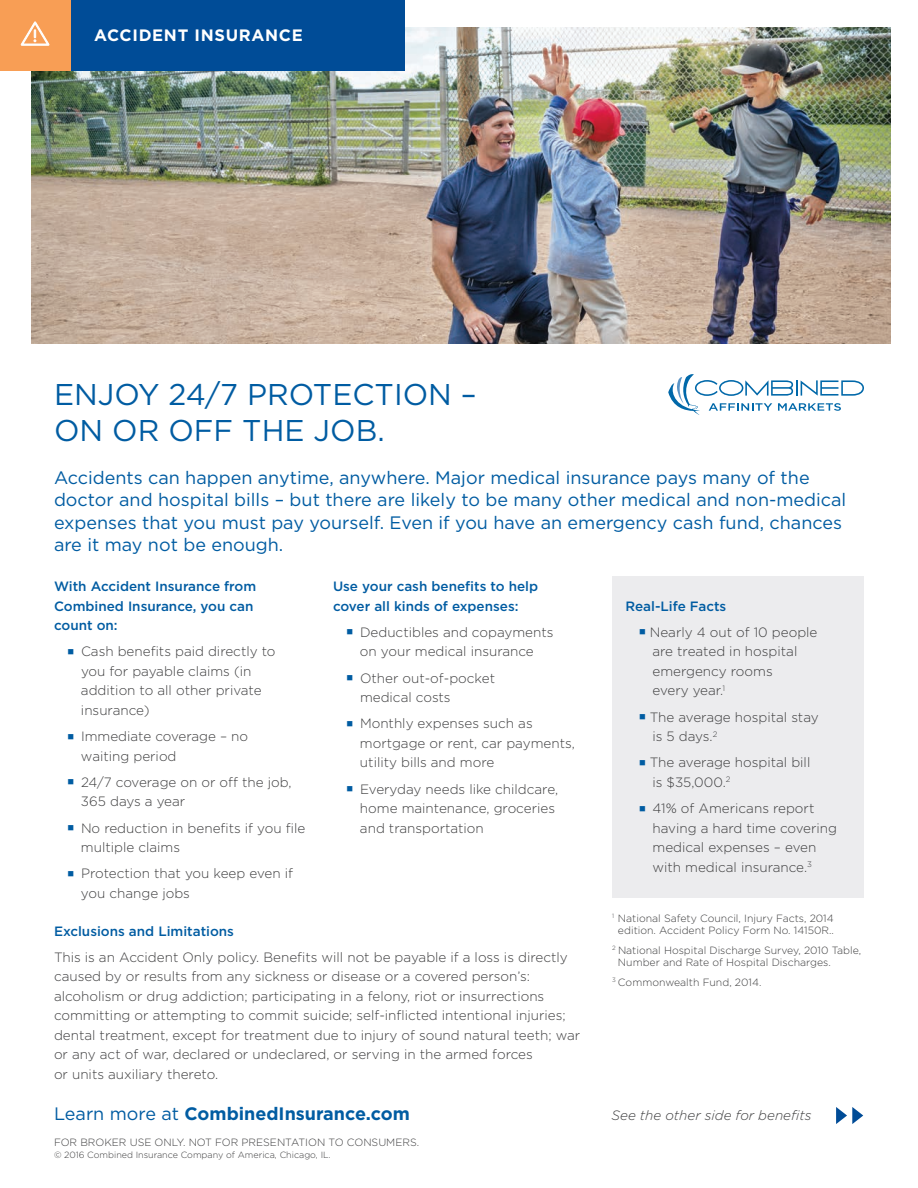
<style>
.page{position:relative;width:918px;height:1188px;background:#fff}
.page>*{position:absolute;margin:0;border:0;box-sizing:border-box;transform-origin:0 0}
.t1{font:30px/36px "Gotham";color:#005ca2}
.t2{font:18px/22.5px "Gotham";color:#005ca2}
.t3{font:700 18px "Gotham";color:#005ca2}
.t4{font:700 16.5px "Gotham";letter-spacing:.04em;color:#fff}
.t5{font:300 13.5px/19.5px "Gotham";color:#3e3e3f}
.t6{font:500 13.5px/19.5px "Gotham";color:#005ca2}
.t7{font:italic 300 13.5px "Gotham";color:#3e3e3f}
.t8{font:300 10.5px/12.6px "Gotham";color:#3e3e3f;text-align:center}
.t9{font:300 9px "Gotham";color:#3e3e3f}
.s1{color:#005ca2}
.s2{font-weight:400}
</style>
<div class="page">
<div style="left:612px;top:577px;width:252px;height:321px;background:#ececee"></div>
<img style="left:31px;top:27px;width:860px;height:316px">
<div style="left:0;top:0;width:405px;height:70px;background:#004c97"></div>
<svg style="left:668px;top:374px;width:196px;height:41px"></svg>
<svg style="left:836px;top:1107px;width:27px;height:17px"></svg>
<div style="left:0;top:0;width:70px;height:70px;background:#f89e55"></div>
<svg style="left:20px;top:21px;width:30px;height:25px"></svg>
<p class="t4" style="left:94px;top:25px;width:210px">ACCIDENT INSURANCE</p>
<h1 class="t1" style="left:54px;top:376px;width:424px">ENJOY 24/7 PROTECTION –<br>ON OR OFF THE JOB.</h1>
<p class="t2" style="left:54px;top:466px;width:794px">Accidents can happen anytime, anywhere. Major medical insurance pays many of the doctor and hospital bills – but there are likely to be many other medical and non-medical expenses that you must pay yourself. Even if you have an emergency cash fund, chances are it may not be enough.</p>
<p class="t6" style="left:54px;top:576px;width:204px">With Accident Insurance from<br>Combined Insurance, you can count on:</p>
<p class="t5" style="left:81px;top:642px;width:196px;text-indent:-13px"><span class="s1">■</span> Cash benefits paid directly to you for payable claims (in addition to all other private insurance)</p>
<p class="t5" style="left:81px;top:726px;width:169px;text-indent:-13px"><span class="s1">■</span> Immediate coverage – no waiting period</p>
<p class="t5" style="left:81px;top:772px;width:212px;text-indent:-13px"><span class="s1">■</span> 24/7 coverage on or off the job,<br>365 days a year</p>
<p class="t5" style="left:81px;top:818px;width:226px;text-indent:-13px"><span class="s1">■</span> No reduction in benefits if you file multiple claims</p>
<p class="t5" style="left:81px;top:864px;width:213px;text-indent:-13px"><span class="s1">■</span> Protection that you keep even if you change jobs</p>
<p class="t6" style="left:333px;top:576px;width:207px">Use your cash benefits to help cover all kinds of expenses:</p>
<p class="t5" style="left:346px;top:622px;width:209px;text-align:center"><span class="s1">■</span> Deductibles and copayments on your medical insurance</p>
<p class="t5" style="left:360px;top:668px;width:137px;text-indent:-14px"><span class="s1">■</span> Other out-of-pocket medical costs</p>
<p class="t5" style="left:360px;top:714px;width:216px;text-indent:-13px"><span class="s1">■</span> Monthly expenses such as mortgage or rent, car payments, utility bills and more</p>
<p class="t5" style="left:360px;top:779px;width:200px;text-indent:-13px"><span class="s1">■</span> Everyday needs like childcare, home maintenance, groceries and transportation</p>
<p class="t6" style="left:626px;top:596px;width:102px">Real-Life Facts</p>
<p class="t5" style="left:652px;top:622px;width:167px;text-indent:-13px"><span class="s1">■</span> Nearly 4 out of 10 people are treated in hospital emergency rooms<br>every year.<sup>1</sup></p>
<p class="t5" style="left:652px;top:707px;width:168px;text-indent:-13px"><span class="s1">■</span> The average hospital stay is 5 days.<sup>2</sup></p>
<p class="t5" style="left:652px;top:753px;width:159px;text-indent:-13px"><span class="s1">■</span> The average hospital bill is $35,000.<sup>2</sup></p>
<p class="t5" style="left:652px;top:798px;width:186px;text-indent:-13px"><span class="s1">■</span> 41% of Americans report having a hard time covering medical expenses – even with medical insurance.<sup>3</sup></p>
<p class="t6" style="left:54px;top:921px;width:182px">Exclusions and Limitations</p>
<p class="t5" style="left:54px;top:947px;width:528px">This is an Accident Only policy. Benefits will not be payable if a loss is directly caused by or results from any sickness or disease or a covered person’s: alcoholism or drug addiction; participating in a felony, riot or insurrections committing or attempting to commit suicide; self-inflicted intentional injuries; dental treatment, except for treatment due to injury of sound natural teeth; war or any act of war, declared or undeclared, or serving in the armed forces<br>or units auxiliary thereto.</p>
<p class="t8" style="left:612px;top:911px;width:223px"><sup>1</sup> National Safety Council, Injury Facts, 2014 edition. Accident Policy Form No. 14150R..</p>
<p class="t8" style="left:618px;top:943px;width:245px;text-align:left;text-indent:-6px"><sup>2</sup> National Hospital Discharge Survey, 2010 Table,<br>Number and Rate of Hospital Discharges.</p>
<p class="t8" style="left:612px;top:975px;width:151px"><sup>3</sup> Commonwealth Fund, 2014.</p>
<h2 class="t3" style="left:54px;top:1103px;width:357px"><span class="s2">Learn more at</span> CombinedInsurance.com</h2>
<p class="t7" style="left:612px;top:1108px;width:201px">See the other side for benefits</p>
<p class="t8" style="left:54px;top:1136px;width:367px">FOR BROKER USE ONLY. NOT FOR PRESENTATION TO CONSUMERS.</p>
<p class="t9" style="left:54px;top:1150px;width:278px">© 2016 Combined Insurance Company of America, Chicago, IL.</p>
</div>
